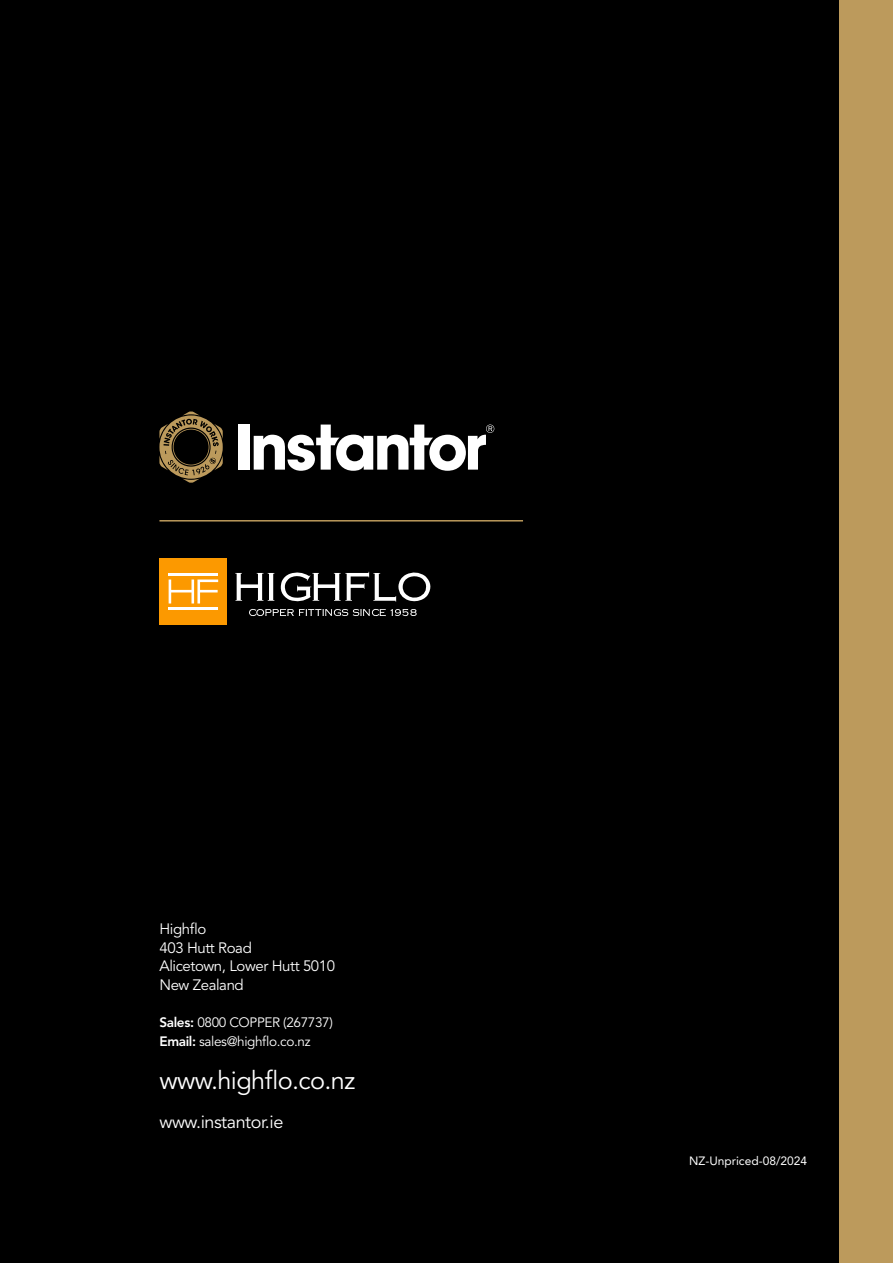
<style>
.page{position:relative;width:893px;height:1263px;background:#000}
.page>*{position:absolute;margin:0;border:0;box-sizing:border-box;transform-origin:0 0}
.t1{font:25.35px "Avenir LT Std";letter-spacing:-.025em;color:#fff}
.t2{font:18px "Avenir LT Std";letter-spacing:-.025em;color:#fff}
.t3{font:15px/18.6px "Avenir LT Std";letter-spacing:-.025em;color:#fff}
.t4{font:13.5px/18.6px "Avenir LT Std";letter-spacing:-.025em;color:#fff}
.t5{font:12px "Avenir LT Std";color:#fff}
.s1{font-weight:800}
</style>
<div class="page">
<div style="left:840px;top:0;width:53px;height:1263px;background:#bc9a5c"></div>
<div style="left:238px;top:425px;width:12px;height:45px;background:#fff"></div>
<svg style="left:254px;top:425px;width:240px;height:46px"></svg>
<svg style="left:159px;top:411px;width:64px;height:72px"></svg>
<svg style="left:235px;top:571px;width:196px;height:31px"></svg>
<svg style="left:249px;top:609px;width:168px;height:7px"></svg>
<div style="left:159px;top:559px;width:68px;height:66px;background:#fc9900"></div>
<svg style="left:169px;top:579px;width:49px;height:24px"></svg>
<hr style="left:168px;top:573px;width:50px;height:3px;background:#fff">
<hr style="left:168px;top:608px;width:50px;height:2px;background:#fff">
<hr style="left:159px;top:520px;width:364px;height:1px;background:#bc9a5c">
<p class="t3" style="left:159px;top:920px;width:177px">Highflo<br>403 Hutt Road<br>Alicetown, Lower Hutt 5010<br>New Zealand</p>
<p class="t4" style="left:159px;top:1014px;width:175px"><span class="s1">Sales:</span> 0800 COPPER (267737)<br><span class="s1">Email:</span> sales@highflo.co.nz</p>
<h1 class="t1" style="left:159px;top:1066px;width:197px">www.highflo.co.nz</h1>
<p class="t2" style="left:159px;top:1111px;width:125px">www.instantor.ie</p>
<p class="t5" style="left:689px;top:1154px;width:120px">NZ-Unpriced-08/2024</p>
</div>
